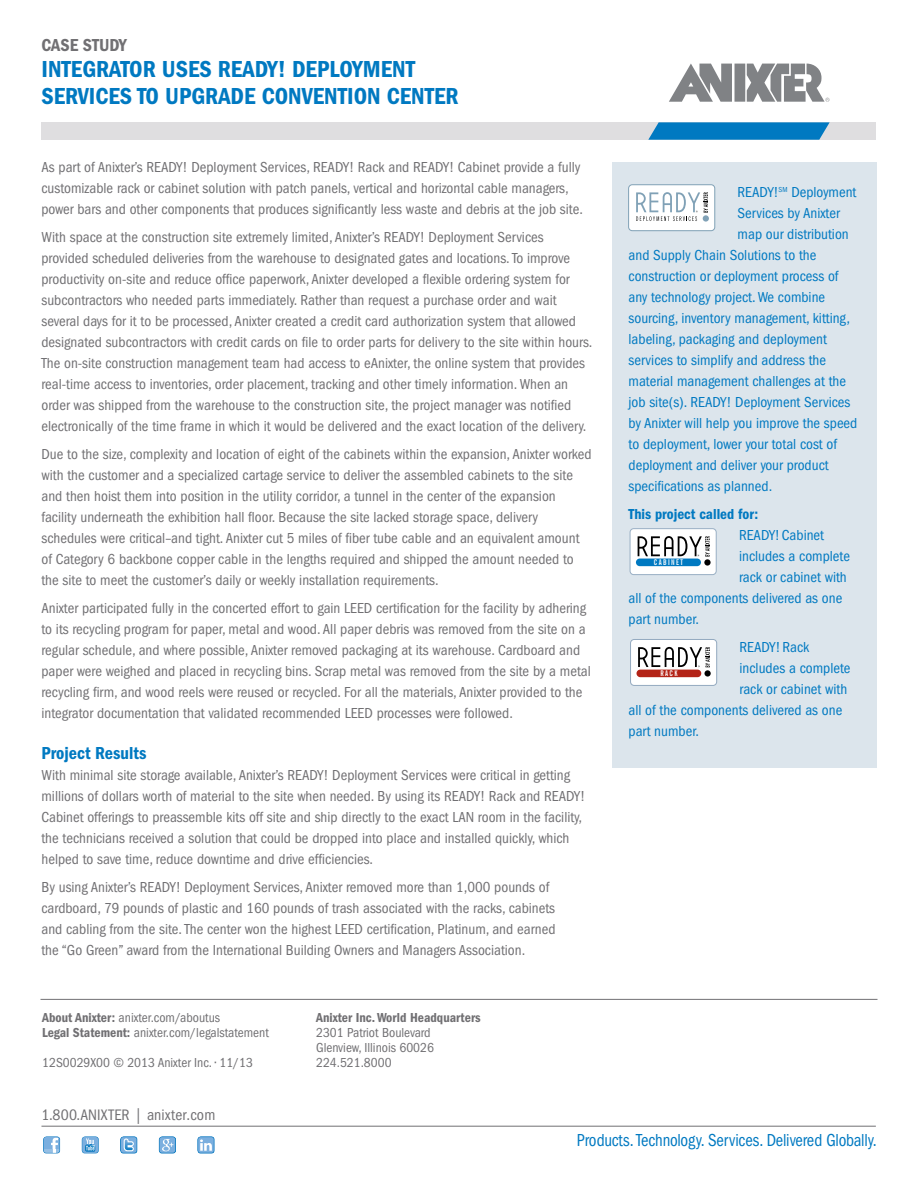
<style>
.page{position:relative;width:918px;height:1188px;background:#fff}
.page>*{position:absolute;margin:0;border:0;box-sizing:border-box;transform-origin:0 0}
.t1{font:24px/27px "ITC Franklin Gothic Std Dm Cd";color:#0079c1}
.t2{font:condensed 18px "ITC Franklin Gothic Std";color:#0079c1;scale:.93 1}
.t3{font:18px "ITC Franklin Gothic Std Dm Cd";color:#0079c1}
.t4{font:18px "ITC Franklin Gothic Std Dm Cd";color:#717073}
.t5{font:condensed 15.75px "ITC Franklin Gothic Std";letter-spacing:.01em;color:#717073}
.t6{font:condensed 15px/21px "ITC Franklin Gothic Std";color:#717073}
.t7{font:condensed 15px "ITC Franklin Gothic Std";color:#0079c1}
.t8{font:15px "ITC Franklin Gothic Std Dm Cd";color:#0079c1}
.t9{font:condensed 13.5px/15px "ITC Franklin Gothic Std";color:#717073}
.t10{font:13.5px "ITC Franklin Gothic Std Dm Cd";color:#717073}
.t11{font:700 extra-condensed 7.8px "News Gothic BT";letter-spacing:.18em;color:#fff}
.s1{font-family:"ITC Franklin Gothic Std Dm Cd";font-stretch:normal}
</style>
<div class="page">
<div style="left:735px;top:64px;width:10px;height:38px;background:#808285"></div>
<svg style="left:669px;top:64px;width:63px;height:38px"></svg>
<svg style="left:747px;top:64px;width:82px;height:38px"></svg>
<div style="left:41px;top:122px;width:835px;height:18px;background:#dfdee0"></div>
<svg style="left:648px;top:122px;width:182px;height:18px;background:#1582c3"></svg>
<div style="left:612px;top:162px;width:265px;height:606px;background:#dce5ec"></div>
<div style="left:629px;top:185px;width:86px;height:46px;background:#fff;border-radius:4px"></div>
<div style="left:628px;top:184px;width:87px;height:47px;border:1px solid #80a1b6;border-radius:4px"></div>
<svg style="left:636px;top:192px;width:72px;height:29px"></svg>
<div style="left:630px;top:529px;width:86px;height:46px;background:#fff;border-radius:4px"></div>
<div style="left:630px;top:528px;width:87px;height:47px;border:1px solid #99afc4;border-radius:4px"></div>
<div style="left:636px;top:559px;width:65px;height:7px;background:#0079c1;border-radius:4px"></div>
<svg style="left:638px;top:536px;width:72px;height:21px"></svg>
<svg style="left:704px;top:559px;width:7px;height:7px"></svg>
<div style="left:631px;top:639px;width:86px;height:46px;background:#fff;border-radius:4px"></div>
<div style="left:630px;top:639px;width:87px;height:47px;border:1px solid #94aac0;border-radius:4px"></div>
<div style="left:637px;top:670px;width:64px;height:7px;background:#b32317;border-radius:4px"></div>
<svg style="left:704px;top:670px;width:7px;height:7px"></svg>
<svg style="left:638px;top:647px;width:72px;height:20px"></svg>
<hr style="left:40px;top:999px;width:838px;height:1px;background:#717073">
<hr style="left:41px;top:1126px;width:835px;height:1px;background:#717073">
<svg style="left:43px;top:1136px;width:17px;height:18px"></svg>
<svg style="left:120px;top:1136px;width:17px;height:18px"></svg>
<svg style="left:82px;top:1136px;width:17px;height:18px"></svg>
<svg style="left:159px;top:1136px;width:17px;height:18px"></svg>
<svg style="left:197px;top:1136px;width:18px;height:18px"></svg>
<p class="t4" style="left:41px;top:35px;width:87px">CASE STUDY</p>
<h1 class="t1" style="left:41px;top:55px;width:419px">INTEGRATOR USES READY! DEPLOYMENT<br>SERVICES TO UPGRADE CONVENTION CENTER</h1>
<p class="t6" style="left:41px;top:157px;width:543px">As part of Anixter’s READY! Deployment Services, READY! Rack and READY! Cabinet provide a fully customizable rack or cabinet solution with patch panels, vertical and horizontal cable managers, power bars and other components that produces significantly less waste and debris at the job site.</p>
<p class="t6" style="left:41px;top:227px;width:552px">With space at the construction site extremely limited, Anixter’s READY! Deployment Services provided scheduled deliveries from the warehouse to designated gates and locations. To improve productivity on-site and reduce office paperwork, Anixter developed a flexible ordering system for subcontractors who needed parts immediately. Rather than request a purchase order and wait several days for it to be processed, Anixter created a credit card authorization system that allowed designated subcontractors with credit cards on file to order parts for delivery to the site within hours.<br>The on-site construction management team had access to eAnixter, the online system that provides real-time access to inventories, order placement, tracking and other timely information. When an order was shipped from the warehouse to the construction site, the project manager was notified electronically of the time frame in which it would be delivered and the exact location of the delivery.</p>
<p class="t6" style="left:41px;top:443px;width:552px">Due to the size, complexity and location of eight of the cabinets within the expansion, Anixter worked with the customer and a specialized cartage service to deliver the assembled cabinets to the site and then hoist them into position in the utility corridor, a tunnel in the center of the expansion facility underneath the exhibition hall floor. Because the site lacked storage space, delivery schedules were critical–and tight. Anixter cut 5 miles of fiber tube cable and an equivalent amount of Category 6 backbone copper cable in the lengths required and shipped the amount needed to the site to meet the customer’s daily or weekly installation requirements.</p>
<p class="t6" style="left:41px;top:597px;width:551px">Anixter participated fully in the concerted effort to gain LEED certification for the facility by adhering to its recycling program for paper, metal and wood. All paper debris was removed from the site on a regular schedule, and where possible, Anixter removed packaging at its warehouse. Cardboard and paper were weighed and placed in recycling bins. Scrap metal was removed from the site by a metal recycling firm, and wood reels were reused or recycled. For all the materials, Anixter provided to the integrator documentation that validated recommended LEED processes were followed.</p>
<p class="t3" style="left:41px;top:743px;width:106px">Project Results</p>
<p class="t6" style="left:41px;top:764px;width:545px">With minimal site storage available, Anixter’s READY! Deployment Services were critical in getting millions of dollars worth of material to the site when needed. By using its READY! Rack and READY!<br>Cabinet offerings to preassemble kits off site and ship directly to the exact LAN room in the facility, the technicians received a solution that could be dropped into place and installed quickly, which helped to save time, reduce downtime and drive efficiencies.</p>
<p class="t6" style="left:41px;top:876px;width:516px">By using Anixter’s READY! Deployment Services, Anixter removed more than 1,000 pounds of cardboard, 79 pounds of plastic and 160 pounds of trash associated with the racks, cabinets and cabling from the site. The center won the highest LEED certification, Platinum, and earned the “Go Green” award from the International Building Owners and Managers Association.</p>
<p class="t9" style="left:42px;top:1010px;width:228px"><span class="s1">About Anixter:</span> anixter.com/aboutus<br><span class="s1">Legal Statement:</span> anixter.com/legalstatement</p>
<p class="t9" style="left:42px;top:1055px;width:212px">12S0029X00 © 2013 Anixter Inc. • 11/13</p>
<p class="t5" style="left:41px;top:1106px;width:175px">1.800.ANIXTER | anixter.com</p>
<p class="t10" style="left:316px;top:1010px;width:166px">Anixter Inc. World Headquarters</p>
<p class="t9" style="left:316px;top:1025px;width:119px">2301 Patriot Boulevard<br>Glenview, Illinois 60026<br>224.521.8000</p>
<p class="t7" style="left:738px;top:184px;width:120px">READY!<sup>SM</sup> Deployment</p>
<p class="t7" style="left:738px;top:205px;width:104px">Services by Anixter</p>
<p class="t7" style="left:738px;top:226px;width:113px">map our distribution</p>
<p class="t7" style="left:629px;top:247px;width:189px">and Supply Chain Solutions to the</p>
<p class="t7" style="left:629px;top:268px;width:211px">construction or deployment process of</p>
<p class="t7" style="left:629px;top:289px;width:198px">any technology project. We combine</p>
<p class="t7" style="left:629px;top:310px;width:223px">sourcing, inventory management, kitting,</p>
<p class="t7" style="left:629px;top:331px;width:200px">labeling, packaging and deployment</p>
<p class="t7" style="left:629px;top:352px;width:199px">services to simplify and address the</p>
<p class="t7" style="left:629px;top:373px;width:219px">material management challenges at the</p>
<p class="t7" style="left:629px;top:394px;width:223px">job site(s). READY! Deployment Services</p>
<p class="t7" style="left:629px;top:415px;width:230px">by Anixter will help you improve the speed</p>
<p class="t7" style="left:629px;top:436px;width:210px">to deployment, lower your total cost of</p>
<p class="t7" style="left:629px;top:457px;width:202px">deployment and deliver your product</p>
<p class="t7" style="left:629px;top:478px;width:145px">specifications as planned.</p>
<p class="t8" style="left:629px;top:505px;width:131px">This project called for:</p>
<p class="t7" style="left:739px;top:526px;width:87px">READY!Cabinet</p>
<p class="t7" style="left:739px;top:547px;width:112px">includes a complete</p>
<p class="t7" style="left:739px;top:568px;width:109px">rack or cabinet with</p>
<p class="t7" style="left:629px;top:589px;width:215px">all of the components delivered as one</p>
<p class="t7" style="left:629px;top:610px;width:72px">part number.</p>
<p class="t7" style="left:740px;top:638px;width:71px">READY!Rack</p>
<p class="t7" style="left:740px;top:659px;width:112px">includes a complete</p>
<p class="t7" style="left:740px;top:680px;width:109px">rack or cabinet with</p>
<p class="t7" style="left:629px;top:701px;width:215px">all of the components delivered as one</p>
<p class="t7" style="left:629px;top:722px;width:72px">part number.</p>
<p class="t11" style="left:654px;top:558px;width:31px">CABINET</p>
<p class="t11" style="left:660px;top:669px;width:19px">RACK</p>
<p class="t2" style="left:577px;top:1130px;width:324px">Products. Technology. Services. Delivered Globally.</p>
</div>
